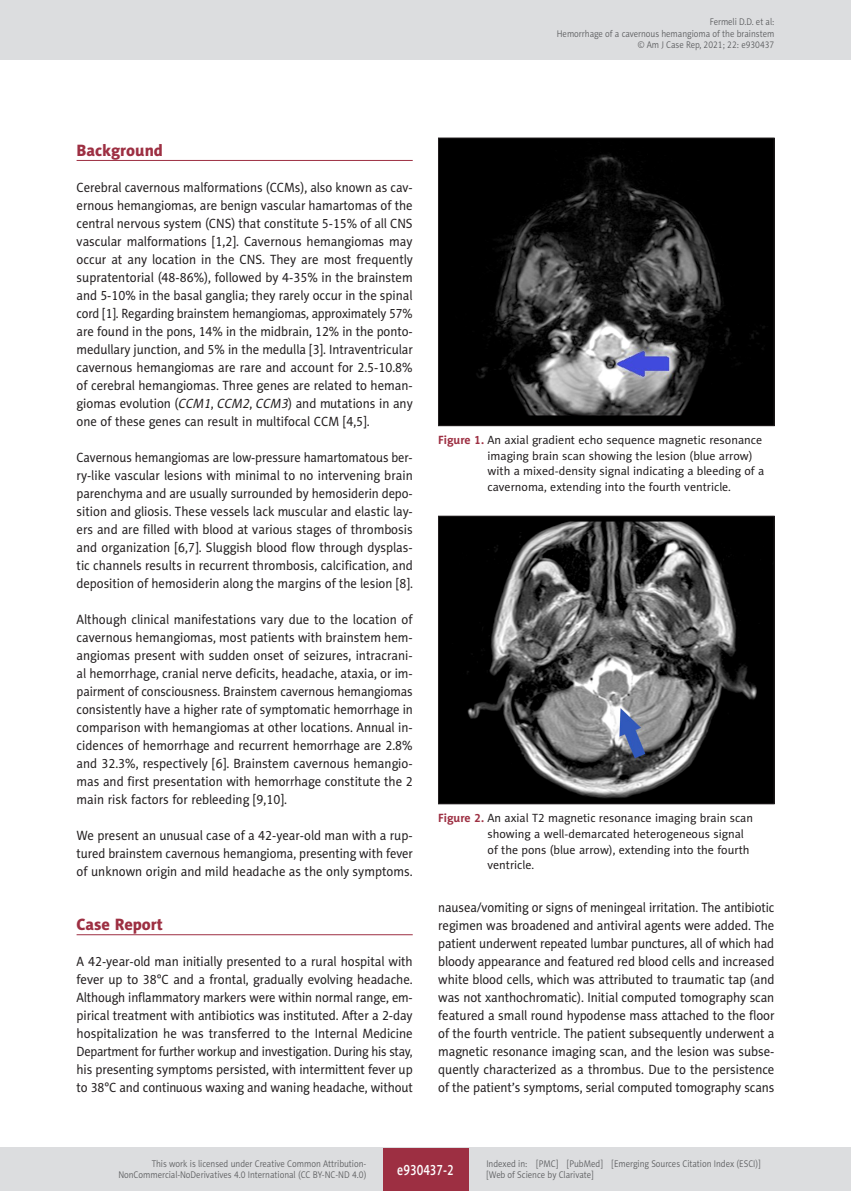
<style>
.page{position:relative;width:851px;height:1191px;background:#fff}
.page>*{position:absolute;margin:0;border:0;box-sizing:border-box;transform-origin:0 0}
.AJCR_Headline_1{font:16.5px "Naomi Sans EFN Heavy";color:#9d2f42}
.AJCR_e-PAGINA{font:15px "Naomi Sans EFN Medium";color:#fff;scale:.8 1}
.AJCR_Body{font:13.5px/18px "Naomi Sans EFN";color:#231f20;text-align:justify;scale:.94 1}
.AJCR_Body-2{font:13.5px/18px "Naomi Sans EFN";color:#231f20;text-align:justify;scale:.95 1}
.AJCR_Body-3{font:13.5px/18px "Naomi Sans EFN";color:#231f20;text-align:justify;scale:.93 1}
.AJCR_Rycina_tytul{font:12px/15.8px "Naomi Sans EFN";color:#231f20}
.AJCR_pagina_zywa{font:9.75px/11.2px "Naomi Sans EFN Light";color:#57585a;text-align:right;scale:.9 1}
.AJCR_pagina_sygnatur{font:9.75px "Naomi Sans EFN Light";color:#57585a;scale:.9 1}
.s1{font-style:italic}
.s2{font-weight:700;color:#9d2f42}
</style>
<div class="page">
<hr style="left:77px;top:160px;width:335px;height:1px;background:#9d2f42">
<hr style="left:77px;top:934px;width:335px;height:1px;background:#9d2f42">
<img style="left:440px;top:140px;width:332px;height:284px">
<div style="left:438px;top:138px;width:336px;height:288px;border:1px solid #231f20"></div>
<img style="left:440px;top:518px;width:332px;height:284px">
<div style="left:438px;top:516px;width:336px;height:288px;border:1px solid #231f20"></div>
<div style="left:0;top:0;width:850px;height:60px;background:#dcdddf"></div>
<hr style="left:850px;top:0;width:1px;height:60px;background:#dcdddf">
<div style="left:0;top:1148px;width:850px;height:43px;background:#dcdddf"></div>
<div style="left:383px;top:1147px;width:85px;height:43px;background:#9d2f42"></div>
<p class="AJCR_pagina_zywa" style="left:556px;top:16px;width:243px">Fermeli D.D. et al:<br>Hemorrhage of a cavernous hemangioma of the brainstem</p>
<p class="AJCR_pagina_sygnatur" style="left:637px;top:39px;width:153px">© Am J Case Rep, 2021; 22: e930437</p>
<p class="AJCR_Headline_1" style="left:77px;top:140px;width:88px">Background</p>
<p class="AJCR_Body" style="left:77px;top:178px;width:359px">Cerebral cavernous malformations (CCMs), also known as cav&shy;ernous hemangiomas, are benign vascular hamartomas of the central nervous system (CNS) that constitute 5-15% of all CNS vascular malformations [1,2]. Cavernous hemangiomas may occur at any location in the CNS. They are most frequently supratentorial (48-86%), followed by 4-35% in the brainstem and 5-10% in the basal ganglia; they rarely occur in the spinal cord [1]. Regarding brainstem hemangiomas, approximately 57% are found in the pons, 14% in the midbrain, 12% in the ponto&shy;medullary junction, and 5% in the medulla [3]. Intraventricular cavernous hemangiomas are rare and account for 2.5-10.8% of cerebral hemangiomas. Three genes are related to heman&shy;giomas evolution (<span class="s1">CCM1</span>, <span class="s1">CCM2</span>, <span class="s1">CCM3</span>) and mutations in any one of these genes can result in multifocal CCM [4,5].</p>
<p class="AJCR_Body-3" style="left:77px;top:448px;width:363px">Cavernous hemangiomas are low-pressure hamartomatous ber&shy;ry-like vascular lesions with minimal to no intervening brain parenchyma and are usually surrounded by hemosiderin depo&shy;sition and gliosis. These vessels lack muscular and elastic lay&shy;ers and are filled with blood at various stages of thrombosis and organization [6,7]. Sluggish blood flow through dysplas&shy;tic channels results in recurrent thrombosis, calcification, and deposition of hemosiderin along the margins of the lesion [8].</p>
<p class="AJCR_Body-2" style="left:77px;top:610px;width:355px">Although clinical manifestations vary due to the location of cavernous hemangiomas, most patients with brainstem hem&shy;angiomas present with sudden onset of seizures, intracrani&shy;al hemorrhage, cranial nerve deficits, headache, ataxia, or im&shy;pairment of consciousness. Brainstem cavernous hemangiomas consistently have a higher rate of symptomatic hemorrhage in comparison with hemangiomas at other locations. Annual in&shy;cidences of hemorrhage and recurrent hemorrhage are 2.8% and 32.3%, respectively [6]. Brainstem cavernous hemangio&shy;mas and first presentation with hemorrhage constitute the 2 main risk factors for rebleeding [9,10].</p>
<p class="AJCR_Body-2" style="left:77px;top:826px;width:355px">We present an unusual case of a 42-year-old man with a rup&shy;tured brainstem cavernous hemangioma, presenting with fever of unknown origin and mild headache as the only symptoms.</p>
<p class="AJCR_Headline_1" style="left:77px;top:914px;width:88px">Case Report</p>
<p class="AJCR_Body-2" style="left:77px;top:952px;width:355px">A 42-year-old man initially presented to a rural hospital with fever up to 38°C and a frontal, gradually evolving headache.<br>Although inflammatory markers were within normal range, em&shy;pirical treatment with antibiotics was instituted. After a 2-day hospitalization he was transferred to the Internal Medicine Department for further workup and investigation. During his stay, his presenting symptoms persisted, with intermittent fever up to 38°C and continuous waxing and waning headache, without</p>
<p class="AJCR_Rycina_tytul" style="left:487px;top:432px;width:278px;text-indent:-49px"><span class="s2">Figure 1.</span> An axial gradient echo sequence magnetic resonance imaging brain scan showing the lesion (blue arrow) with a mixed-density signal indicating a bleeding of a cavernoma, extending into the fourth ventricle.</p>
<p class="AJCR_Rycina_tytul" style="left:487px;top:810px;width:267px;text-indent:-49px"><span class="s2">Figure 2.</span> An axial T2 magnetic resonance imaging brain scan showing a well-demarcated heterogeneous signal of the pons (blue arrow), extending into the fourth ventricle.</p>
<p class="AJCR_Body" style="left:438px;top:898px;width:359px">nausea/vomiting or signs of meningeal irritation. The antibiotic regimen was broadened and antiviral agents were added. The patient underwent repeated lumbar punctures, all of which had bloody appearance and featured red blood cells and increased white blood cells, which was attributed to traumatic tap (and was not xanthochromatic). Initial computed tomography scan featured a small round hypodense mass attached to the floor of the fourth ventricle. The patient subsequently underwent a magnetic resonance imaging scan, and the lesion was subse&shy;quently characterized as a thrombus. Due to the persistence of the patient’s symptoms, serial computed tomography scans</p>
<p class="AJCR_pagina_zywa" style="left:118px;top:1158px;width:277px">This work is licensed under Creative Common Attribution-<br>NonCommercial-NoDerivatives 4.0 International (CC BY-NC-ND 4.0)</p>
<p class="AJCR_e-PAGINA" style="left:397px;top:1160px;width:72px">e930437-2</p>
<p class="AJCR_pagina_zywa" style="left:486px;top:1158px;width:306px;text-align:left">Indexed in: [PMC] [PubMed] [Emerging Sources Citation Index (ESCI)] [Web of Science by Clarivate]</p>
</div>
